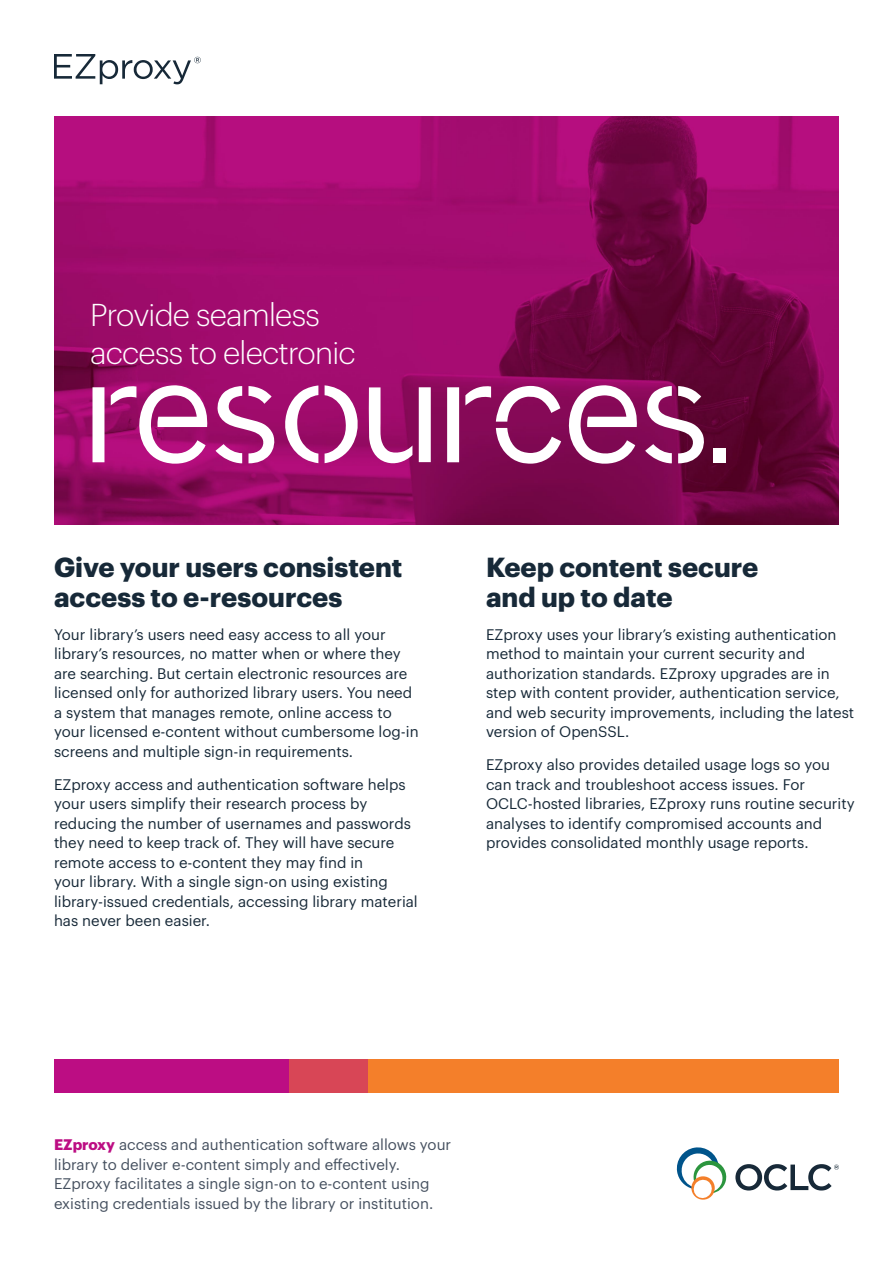
<style>
.page{position:relative;width:893px;height:1263px;background:#fff}
.page>*{position:absolute;margin:0;border:0;box-sizing:border-box;transform-origin:0 0}
.t1{font:150px "OCLC Stencil";letter-spacing:-.01em;color:#fff}
.t2{font:300 30.9px/37.2px "Graphik";letter-spacing:-.025em;color:#fff}
.t3{font:700 27px/30px "Graphik";color:#172938}
.t4{font:15px/19.5px "Graphik";color:#172938}
.t5{font:15px/19.5px "Graphik";color:#45505f}
.s1{font-weight:700;color:#bc0d83}
</style>
<div class="page">
<svg style="left:677px;top:1147px;width:50px;height:53px"></svg>
<svg style="left:735px;top:1164px;width:104px;height:26px"></svg>
<img style="left:54px;top:117px;width:785px;height:407px">
<svg style="left:54px;top:54px;width:147px;height:30px"></svg>
<div style="left:54px;top:1059px;width:235px;height:33px;background:#bc0d83"></div>
<div style="left:289px;top:1059px;width:550px;height:33px;background:#f47f2a"></div>
<div style="left:289px;top:1059px;width:79px;height:33px;background:#d84656"></div>
<h2 class="t2" style="left:90px;top:294px;width:267px">Provide seamless access to electronic</h2>
<h1 class="t1" style="left:87px;top:327px;width:643px">resources.</h1>
<h3 class="t3" style="left:54px;top:550px;width:350px">Give your users consistent access to e-resources</h3>
<p class="t4" style="left:54px;top:623px;width:366px">Your library’s users need easy access to all your library’s resources, no matter when or where they are searching. But certain electronic resources are licensed only for authorized library users. You need a system that manages remote, online access to your licensed e-content without cumbersome log-in screens and multiple sign-in requirements.</p>
<p class="t4" style="left:54px;top:773px;width:365px">EZproxy access and authentication software helps your users simplify their research process by reducing the number of usernames and passwords they need to keep track of. They will have secure remote access to e-content they may find in<br>your library. With a single sign-on using existing library‑issued credentials, accessing library material has never been easier.</p>
<h3 class="t3" style="left:486px;top:550px;width:274px">Keep content secure and up to date</h3>
<p class="t4" style="left:486px;top:623px;width:370px">EZproxy uses your library’s existing authentication method to maintain your current security and authorization standards. EZproxy upgrades are in step with content provider, authentication service, and web security improvements, including the latest version of OpenSSL.</p>
<p class="t4" style="left:486px;top:754px;width:370px">EZproxy also provides detailed usage logs so you can track and troubleshoot access issues. For OCLC‑hosted libraries, EZproxy runs routine security analyses to identify compromised accounts and provides consolidated monthly usage reports.</p>
<p class="t5" style="left:54px;top:1134px;width:399px"><span class="s1">EZproxy</span> access and authentication software allows your library to deliver e-content simply and effectively.<br>EZproxy facilitates a single sign-on to e-content using existing credentials issued by the library or institution.</p>
</div>
